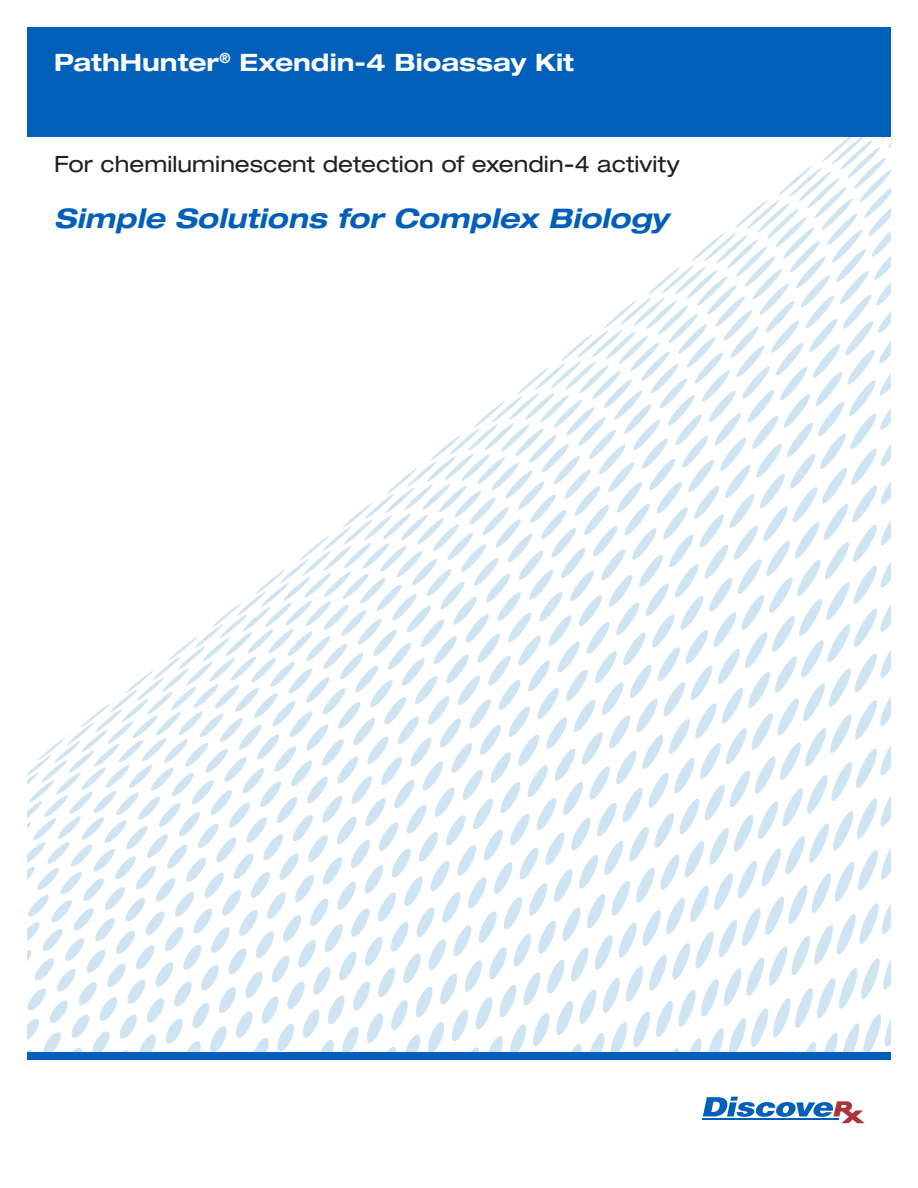
<style>
.page{position:relative;width:918px;height:1188px;background:#fff}
.page>*{position:absolute;margin:0;border:0;box-sizing:border-box;transform-origin:0 0}
.Title_BR{font:italic 700 expanded 27px "Helvetica Neue LT Std";letter-spacing:.005em;color:#005fb9}
.Title_BR-2{font:700 expanded 24px "Helvetica Neue LT Std";color:#fff}
.Title_BR-3{font:expanded 22.5px "Helvetica Neue LT Std";color:#231f20}
</style>
<div class="page">
<img style="left:27px;top:136px;width:864px;height:916px">
<div style="left:27px;top:27px;width:864px;height:109px;background:#005fb9"></div>
<div style="left:27px;top:1052px;width:864px;height:7px;background:#005fb9"></div>
<svg style="left:703px;top:1097px;width:162px;height:26px"></svg>
<hr style="left:703px;top:1118px;width:136px;height:2px;background:#005fb9">
<p class="Title_BR-2" style="left:54px;top:48px;width:521px">PathHunter<sup>®</sup> Exendin-4 Bioassay Kit</p>
<p class="Title_BR-3" style="left:54px;top:150px;width:627px">For chemiluminescent detection of exendin-4 activity</p>
<p class="Title_BR" style="left:54px;top:201px;width:616px">Simple Solutions for Complex Biology</p>
</div>
